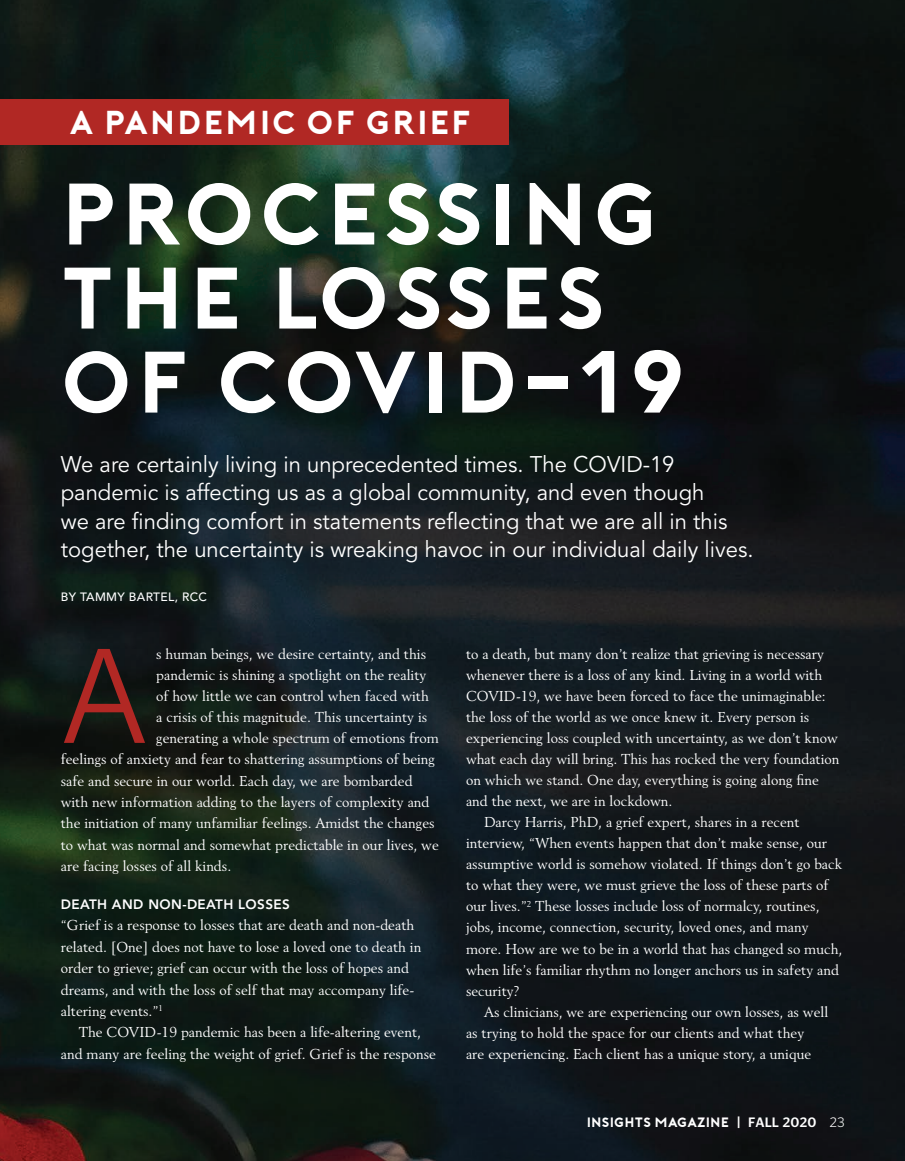
<style>
.page{position:relative;width:905px;height:1161px;background:#fff}
.page>*{position:absolute;margin:0;border:0;box-sizing:border-box;transform-origin:0 0}
.t1{font:300 134.55px "Acumin Pro";color:#b12824}
.t2{font:87px/84px "Porter Bold DEMO";letter-spacing:.04em;color:#fff}
.t3{font:33px "Porter Bold DEMO";letter-spacing:.04em;color:#fff}
.t4{font:22.5px/28.5px "Avenir";color:#fff}
.t5{font:14.25px/21.5px "Revival 565 BT";color:#fff}
.t6{font:13.5px "Porter Bold DEMO";color:#fff}
.t7{font:800 13.5px "Avenir";letter-spacing:.03em;color:#fff}
.t8{font:500 12px "Avenir";letter-spacing:.03em;color:#fff}
.s1{font-family:"Avenir";font-weight:900}
.s2{font-family:"Poynter Text Sans";font-weight:700}
.s3{font-family:"Poynter Text Sans";font-weight:300}
</style>
<div class="page">
<img style="left:0;top:0;width:904px;height:1161px">
<div style="left:0;top:99px;width:508px;height:45px;background:#b12824"></div>
<h3 class="t3" style="left:70px;top:105px;width:403px">A PANDEMIC OF GRIEF</h3>
<h2 class="t2" style="left:61px;top:168px;width:624px">PROCESSING<br>THE LOSSES<br>OF COVID-<span class="s1">19</span></h2>
<p class="t4" style="left:61px;top:450px;width:694px">We are certainly living in unprecedented times. The COVID-19 pandemic is affecting us as a global community, and even though<br>we are finding comfort in statements reflecting that we are all in this together, the uncertainty is wreaking havoc in our individual daily lives.</p>
<p class="t8" style="left:61px;top:590px;width:148px">BY TAMMY BARTEL, RCC</p>
<h1 class="t1" style="left:61px;top:603px;width:89px">A</h1>
<p class="t5" style="left:156px;top:643px;width:271px">s human beings, we desire certainty, and this</p>
<p class="t5" style="left:156px;top:664px;width:272px">pandemic is shining a spotlight on the reality</p>
<p class="t5" style="left:156px;top:685px;width:274px">of how little we can control when faced with</p>
<p class="t5" style="left:156px;top:706px;width:272px">a crisis of this magnitude. This uncertainty is</p>
<p class="t5" style="left:156px;top:727px;width:284px">generating a whole spectrum of emotions from</p>
<p class="t5" style="left:61px;top:748px;width:376px">feelings of anxiety and fear to shattering assumptions of being</p>
<p class="t5" style="left:61px;top:770px;width:353px">safe and secure in our world. Each day, we are bombarded</p>
<p class="t5" style="left:61px;top:791px;width:370px">with new information adding to the layers of complexity and</p>
<p class="t5" style="left:61px;top:813px;width:375px">the initiation of many unfamiliar feelings. Amidst the changes</p>
<p class="t5" style="left:61px;top:834px;width:379px">to what was normal and somewhat predictable in our lives, we</p>
<p class="t5" style="left:61px;top:855px;width:172px">are facing losses of all kinds.</p>
<p class="t7" style="left:61px;top:896px;width:231px">DEATH AND NON-DEATH LOSSES</p>
<p class="t5" style="left:61px;top:915px;width:362px">“Grief is a response to losses that are death and non-death related. [One] does not have to lose a loved one to death in order to grieve; grief can occur with the loss of hopes and dreams, and with the loss of self that may accompany life&shy;altering events.”<sup>1</sup></p>
<p class="t5" style="left:61px;top:1021px;width:377px;text-align:center">The COVID-19 pandemic has been a life-altering event,<br>and many are feeling the weight of grief. Grief is the response</p>
<p class="t5" style="left:466px;top:643px;width:359px">to a death, but many don’t realize that grieving is necessary</p>
<p class="t5" style="left:466px;top:664px;width:358px">whenever there is a loss of any kind. Living in a world with</p>
<p class="t5" style="left:466px;top:685px;width:361px">COVID-19, we have been forced to face the unimaginable:</p>
<p class="t5" style="left:466px;top:706px;width:345px">the loss of the world as we once knew it. Every person is</p>
<p class="t5" style="left:466px;top:727px;width:373px">experiencing loss coupled with uncertainty, as we don’t know</p>
<p class="t5" style="left:466px;top:748px;width:375px">what each day will bring. This has rocked the very foundation</p>
<p class="t5" style="left:466px;top:769px;width:354px">on which we stand. One day, everything is going along fine</p>
<p class="t5" style="left:466px;top:790px;width:208px">and the next, we are in lockdown.</p>
<p class="t5" style="left:484px;top:811px;width:317px">Darcy Harris, PhD, a grief expert, shares in a recent</p>
<p class="t5" style="left:466px;top:832px;width:363px">interview, “When events happen that don’t make sense, our</p>
<p class="t5" style="left:466px;top:853px;width:378px">assumptive world is somehow violated. If things don’t go back</p>
<p class="t5" style="left:466px;top:875px;width:364px">to what they were, we must grieve the loss of these parts of</p>
<p class="t5" style="left:466px;top:896px;width:355px">our lives.”<sup>2</sup> These losses include loss of normalcy, routines,</p>
<p class="t5" style="left:466px;top:917px;width:344px">jobs, income, connection, security, loved ones, and many</p>
<p class="t5" style="left:466px;top:938px;width:378px">more. How are we to be in a world that has changed so much,</p>
<p class="t5" style="left:466px;top:959px;width:374px">when life’s familiar rhythm no longer anchors us in safety and</p>
<p class="t5" style="left:466px;top:980px;width:55px">security?</p>
<p class="t5" style="left:484px;top:1001px;width:346px">As clinicians, we are experiencing our own losses, as well</p>
<p class="t5" style="left:466px;top:1022px;width:340px">as trying to hold the space for our clients and what they</p>
<p class="t5" style="left:466px;top:1043px;width:347px">are experiencing. Each client has a unique story, a unique</p>
<p class="t6" style="left:586px;top:1115px;width:260px">INSIGHTS MAGAZINE | <span class="s2">FALL 2020</span> <span class="s3">23</span></p>
</div>
